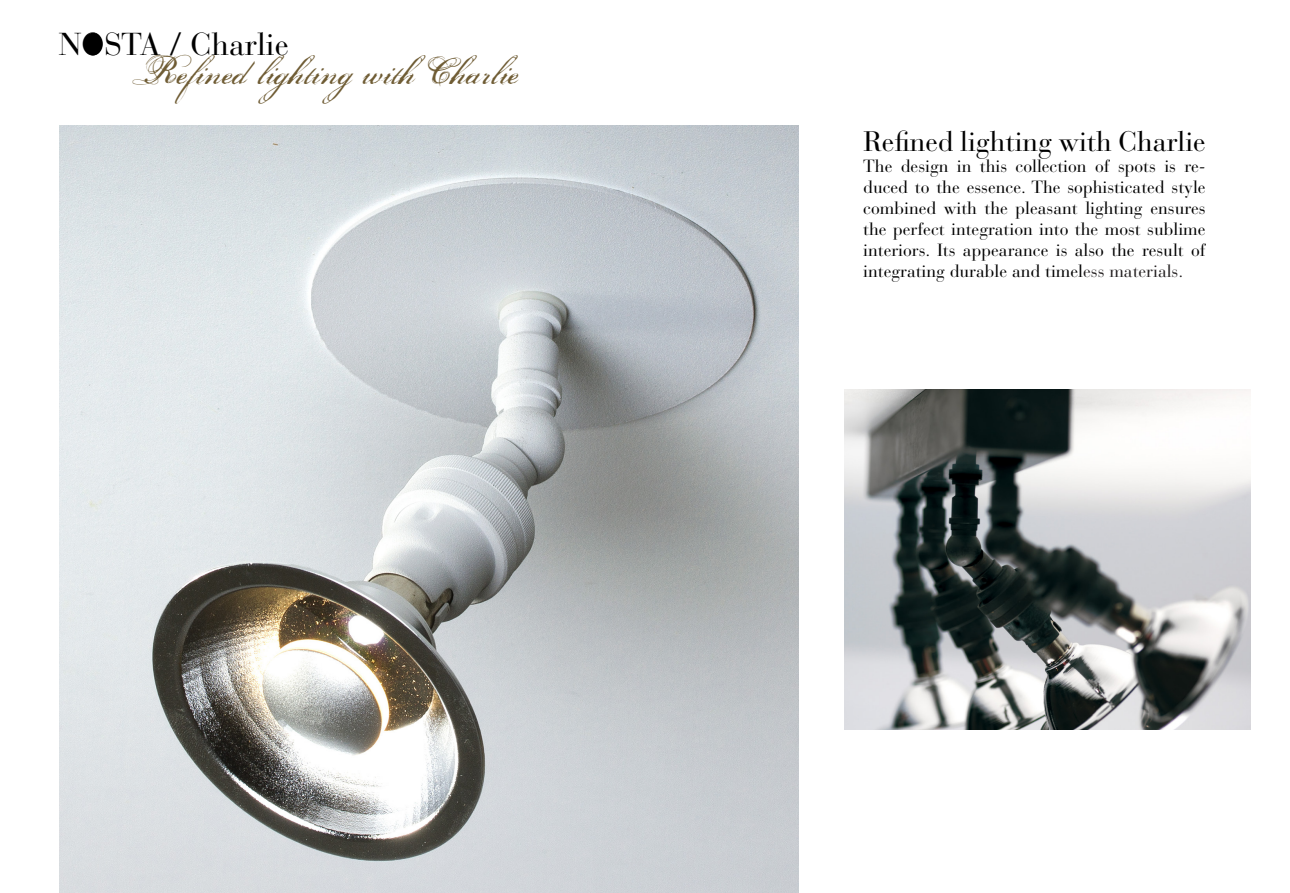
<style>
.page{position:relative;width:1290px;height:893px;background:#fff}
.page>*{position:absolute;margin:0;border:0;box-sizing:border-box;transform-origin:0 0}
.t1{font:42px "Porcelain";color:#6f5c34}
.t2{font:31.5px "Bauer Bodoni Std";color:#000}
.t3{font:28px "Bauer Bodoni Std";color:#000}
.t4{font:17.5px/21px "Bauer Bodoni Std";color:#000;text-align:justify}
.s1{color:#231f20}
</style>
<div class="page">
<div style="left:84px;top:33px;width:18px;height:22px;background:#000;border-radius:50%"></div>
<img style="left:60px;top:125px;width:738px;height:768px">
<img style="left:844px;top:390px;width:406px;height:340px">
<p class="t2" style="left:59px;top:25px;width:231px">NOSTA / Charlie</p>
<p class="t1" style="left:132px;top:49px;width:388px">Refined lighting with Charlie</p>
<p class="t3" style="left:863px;top:125px;width:344px">Refined lighting with Charlie</p>
<p class="t4" style="left:863px;top:156px;width:344px">The design in this collection of spots is re&shy;duced to the essence. The sophisticated style combined with the pleasant lighting ensures the perfect integration into the most sublime interiors. Its appearance is also the result of integrating durable and timel<span class="s1">ess materials.</span></p>
</div>
